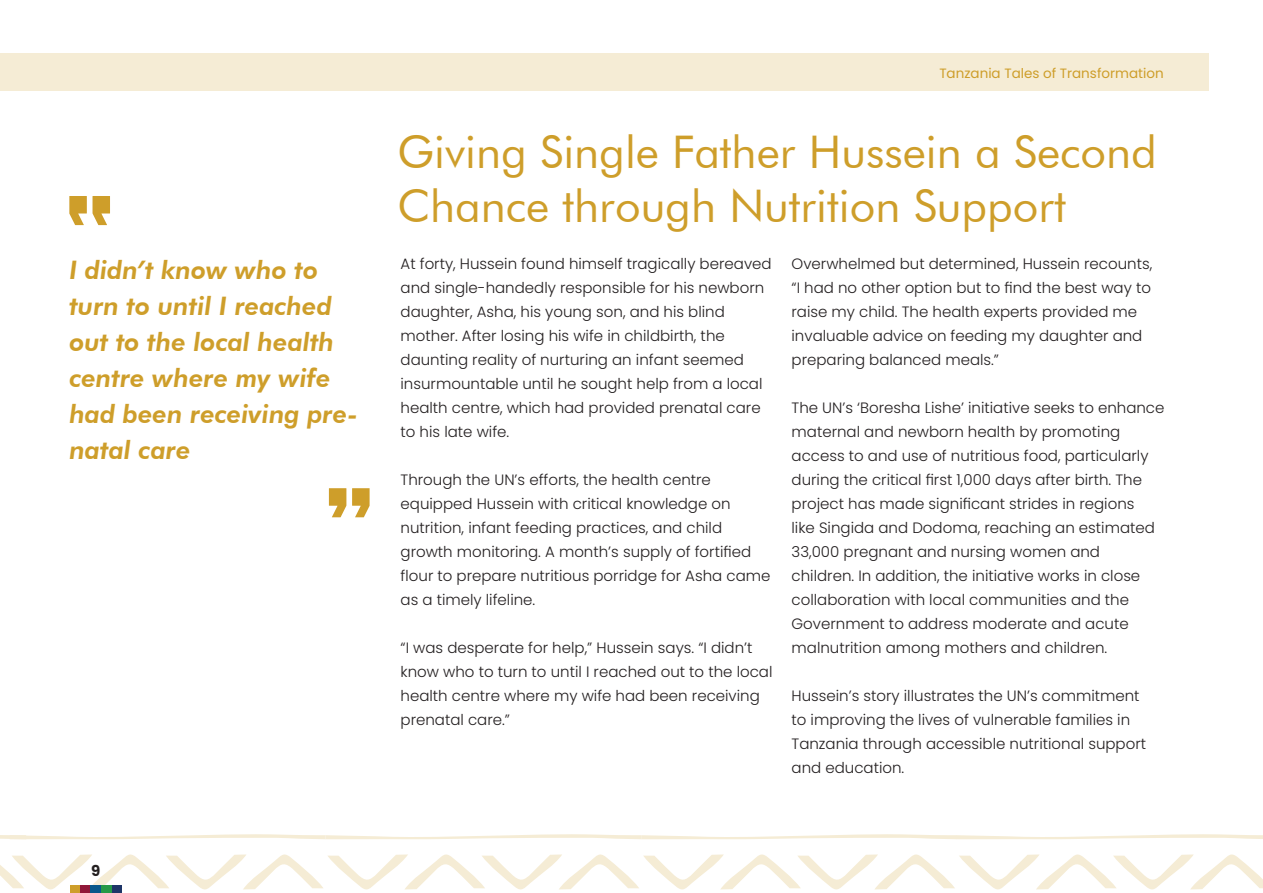
<style>
.page{position:relative;width:1263px;height:893px;background:#fff}
.page>*{position:absolute;margin:0;border:0;box-sizing:border-box;transform-origin:0 0}
.t1{font:45px/54px "Futura BT";color:#ce9e2a}
.t2{font:italic 800 25.5px/36px "Futura BT";color:#ce9e2a}
.t3{font:300 15px/24px "Poppins";color:#231f20}
.t4{font:700 15px "Poppins";color:#231f20}
.t5{font:13.5px "Poppins";color:#ce9e2a}
</style>
<div class="page">
<div style="left:0;top:54px;width:1208px;height:37px;background:#f5ecd5"></div>
<svg style="left:69px;top:196px;width:18px;height:29px"></svg>
<svg style="left:93px;top:196px;width:17px;height:29px"></svg>
<svg style="left:352px;top:488px;width:18px;height:29px"></svg>
<svg style="left:329px;top:488px;width:17px;height:29px"></svg>
<svg style="left:0;top:854px;width:1263px;height:36px"></svg>
<svg style="left:0;top:834px;width:1263px;height:5px"></svg>
<div style="left:111px;top:886px;width:11px;height:7px;background:#1e3567"></div>
<div style="left:70px;top:886px;width:10px;height:7px;background:#ce9e2a"></div>
<div style="left:80px;top:886px;width:11px;height:7px;background:#901839"></div>
<div style="left:101px;top:886px;width:10px;height:7px;background:#269947"></div>
<div style="left:91px;top:886px;width:10px;height:7px;background:#09578b"></div>
<p class="t5" style="left:939px;top:65px;width:226px">Tanzania Tales of Transformation</p>
<p class="t1" style="left:398px;top:124px;width:761px">Giving Single Father Hussein a Second<br>Chance through Nutrition Support</p>
<p class="t2" style="left:69px;top:251px;width:290px">I didn’t know who to turn to until I reached out to the local health centre where my wife had been receiving pre&shy;natal care</p>
<p class="t3" style="left:401px;top:252px;width:373px">At forty, Hussein found himself tragically bereaved and single-handedly responsible for his newborn daughter, Asha, his young son, and his blind mother. After losing his wife in childbirth, the daunting reality of nurturing an infant seemed insurmountable until he sought help from a local health centre, which had provided prenatal care to his late wife.</p>
<p class="t3" style="left:401px;top:468px;width:371px">Through the UN’s efforts, the health centre equipped Hussein with critical knowledge on nutrition, infant feeding practices, and child growth monitoring. A month’s supply of fortified flour to prepare nutritious porridge for Asha came as a timely lifeline.</p>
<p class="t3" style="left:401px;top:636px;width:373px">“I was desperate for help,” Hussein says. “I didn’t know who to turn to until I reached out to the local health centre where my wife had been receiving prenatal care.”</p>
<p class="t3" style="left:791px;top:252px;width:362px">Overwhelmed but determined, Hussein recounts, “I had no other option but to find the best way to raise my child. The health experts provided me invaluable advice on feeding my daughter and preparing balanced meals.”</p>
<p class="t3" style="left:791px;top:396px;width:374px">The UN’s ‘Boresha Lishe’ initiative seeks to enhance maternal and newborn health by promoting access to and use of nutritious food, particularly during the critical first 1,000 days after birth. The project has made significant strides in regions<br>like Singida and Dodoma, reaching an estimated 33,000 pregnant and nursing women and children. In addition, the initiative works in close collaboration with local communities and the Government to address moderate and acute malnutrition among mothers and children.</p>
<p class="t3" style="left:791px;top:684px;width:356px">Hussein’s story illustrates the UN’s commitment to improving the lives of vulnerable families in Tanzania through accessible nutritional support and education.</p>
<p class="t4" style="left:91px;top:862px;width:11px">9</p>
</div>
